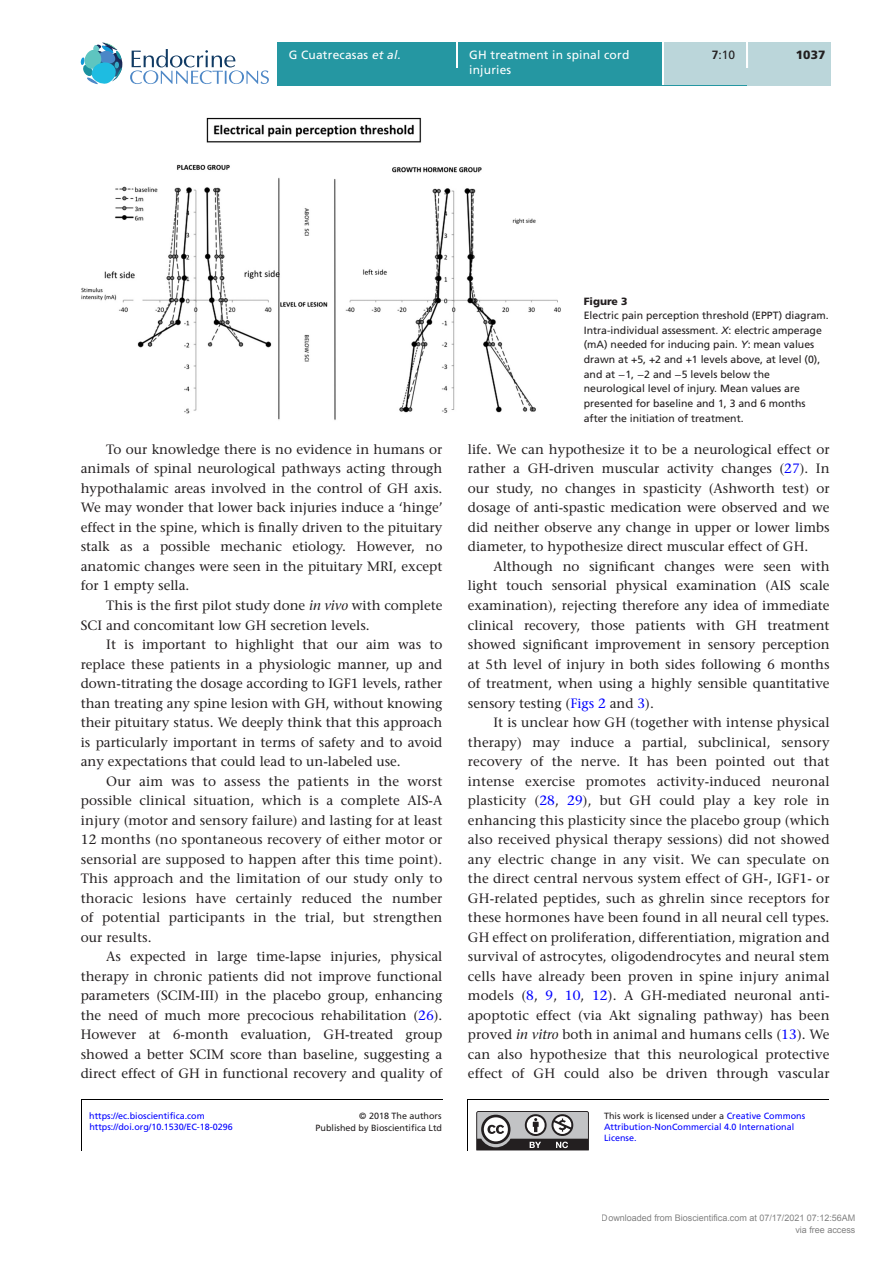
<style>
.page{position:relative;width:893px;height:1263px;background:#fff}
.page>*{position:absolute;margin:0;border:0;box-sizing:border-box;transform-origin:0 0}
.TXI{font:500 13.5px/19.5px "Stone Serif Std";color:#231f20;text-align:justify}
.t1{font:12px/14.7px "Frutiger LT Std";letter-spacing:.015em;color:#fff}
.t2{font:12px "Frutiger LT Std";color:#231f20}
.t3{font:900 12px "Frutiger LT Std";color:#231f20}
.FC{font:10.5px/14.7px "Frutiger LT Std";color:#231f20}
.FC-2{font:900 10.5px "Frutiger LT Std";color:#231f20}
.t4{font:9px/11.2px "Frutiger LT Std";color:#00f}
.t5{font:9px/12px "Arial";color:rgb(0 0 0/.5);text-align:right}
.t6{font:9px/11.9px "Frutiger LT Std";color:#231f20;text-align:right}
.s1{font-style:italic}
.s2{font-weight:700}
.s3{color:#00f}
.s4{font-family:"STIX General"}
.s5{color:#231f20}
</style>
<div class="page">
<svg style="left:130px;top:49px;width:139px;height:35px"></svg>
<svg style="left:81px;top:43px;width:41px;height:41px"></svg>
<div style="left:277px;top:51px;width:554px;height:34px;background:#2597a2"></div>
<div style="left:277px;top:43px;width:179px;height:8px;background:#2597a2"></div>
<hr style="left:456px;top:43px;width:2px;height:25px;background:#fff">
<div style="left:458px;top:43px;width:205px;height:42px;background:#2597a2"></div>
<hr style="left:663px;top:43px;width:1px;height:42px;background:#fff">
<div style="left:664px;top:43px;width:83px;height:42px;background:#bbd6da"></div>
<div style="left:747px;top:68px;width:84px;height:17px;background:#bbd6da"></div>
<div style="left:748px;top:43px;width:83px;height:25px;background:#bbd6da"></div>
<hr style="left:746px;top:43px;width:2px;height:25px;background:#fff">
<img style="left:81px;top:117px;width:480px;height:303px">
<hr style="left:468px;top:1099px;width:1px;height:52px;background:#000">
<hr style="left:468px;top:1099px;width:361px;height:1px;background:#000">
<hr style="left:81px;top:1099px;width:1px;height:52px;background:#000">
<hr style="left:81px;top:1099px;width:361px;height:1px;background:#000">
<svg style="left:476px;top:1111px;width:113px;height:39px"></svg>
<p class="t1" style="left:289px;top:48px;width:114px">G Cuatrecasas <span class="s1">et al.</span></p>
<p class="t1" style="left:469px;top:48px;width:162px">GH treatment in spinal cord injuries</p>
<p class="t2" style="left:712px;top:48px;width:25px"><span class="s2">7</span>:10</p>
<p class="t3" style="left:796px;top:48px;width:31px">1037</p>
<p class="TXI" style="left:81px;top:440px;width:363px;text-indent:26px">To our knowledge there is no evidence in humans or animals of spinal neurological pathways acting through hypothalamic areas involved in the control of GH axis.<br>We may wonder that lower back injuries induce a ‘hinge’ effect in the spine, which is finally driven to the pituitary stalk as a possible mechanic etiology. However, no anatomic changes were seen in the pituitary MRI, except for 1 empty sella.</p>
<p class="TXI" style="left:81px;top:596px;width:363px;text-indent:26px">This is the first pilot study done <span class="s1">in vivo</span> with complete<br>SCI and concomitant low GH secretion levels.</p>
<p class="TXI" style="left:81px;top:635px;width:363px;text-indent:26px">It is important to highlight that our aim was to replace these patients in a physiologic manner, up and down-titrating the dosage according to IGF1 levels, rather than treating any spine lesion with GH, without knowing their pituitary status. We deeply think that this approach is particularly important in terms of safety and to avoid any expectations that could lead to un-labeled use.</p>
<p class="TXI" style="left:81px;top:771px;width:363px;text-indent:26px">Our aim was to assess the patients in the worst possible clinical situation, which is a complete AIS-A injury (motor and sensory failure) and lasting for at least 12 months (no spontaneous recovery of either motor or sensorial are supposed to happen after this time point).<br>This approach and the limitation of our study only to thoracic lesions have certainly reduced the number of potential participants in the trial, but strengthen our results.</p>
<p class="TXI" style="left:81px;top:947px;width:363px;text-indent:26px">As expected in large time-lapse injuries, physical therapy in chronic patients did not improve functional parameters (SCIM-III) in the placebo group, enhancing the need of much more precocious rehabilitation (<span class="s3">26</span>).<br>However at 6-month evaluation, GH-treated group showed a better SCIM score than baseline, suggesting a direct effect of GH in functional recovery and quality of</p>
<p class="t4" style="left:89px;top:1110px;width:117px">https://ec.bioscientifica.com</p>
<p class="t6" style="left:315px;top:1110px;width:128px">© 2018 The authors<br>Published by Bioscientifica Ltd</p>
<p class="t4" style="left:89px;top:1121px;width:145px">https://doi.org/10.1530/EC-18-0296</p>
<p class="FC-2" style="left:584px;top:294px;width:45px">Figure 3</p>
<p class="FC" style="left:584px;top:308px;width:247px">Electric pain perception threshold (EPPT) diagram.<br>Intra-individual assessment. <span class="s1">X</span>: electric amperage (mA) needed for inducing pain. <span class="s1">Y</span>: mean values drawn at +5, +2 and +1 levels above, at level (0), and at <span class="s4">−</span>1, <span class="s4">−</span>2 and <span class="s4">−</span>5 levels below the neurological level of injury. Mean values are presented for baseline and 1, 3 and 6 months after the initiation of treatment.</p>
<p class="TXI" style="left:468px;top:440px;width:363px">life. We can hypothesize it to be a neurological effect or rather a GH-driven muscular activity changes (<span class="s3">27</span>). In our study, no changes in spasticity (Ashworth test) or dosage of anti-spastic medication were observed and we did neither observe any change in upper or lower limbs diameter, to hypothesize direct muscular effect of GH.</p>
<p class="TXI" style="left:468px;top:557px;width:363px;text-indent:26px">Although no significant changes were seen with light touch sensorial physical examination (AIS scale examination), rejecting therefore any idea of immediate clinical recovery, those patients with GH treatment showed significant improvement in sensory perception at 5th level of injury in both sides following 6 months of treatment, when using a highly sensible quantitative sensory testing (<span class="s3">Figs 2</span> and <span class="s3">3</span>).</p>
<p class="TXI" style="left:468px;top:713px;width:363px;text-indent:26px">It is unclear how GH (together with intense physical therapy) may induce a partial, subclinical, sensory recovery of the nerve. It has been pointed out that intense exercise promotes activity-induced neuronal plasticity (<span class="s3">28</span>, <span class="s3">29</span>), but GH could play a key role in enhancing this plasticity since the placebo group (which also received physical therapy sessions) did not showed any electric change in any visit. We can speculate on the direct central nervous system effect of GH-, IGF1- or GH-related peptides, such as ghrelin since receptors for these hormones have been found in all neural cell types.<br>GH effect on proliferation, differentiation, migration and survival of astrocytes, oligodendrocytes and neural stem cells have already been proven in spine injury animal models (<span class="s3">8</span>, <span class="s3">9</span>, <span class="s3">10</span>, <span class="s3">12</span>). A GH-mediated neuronal anti&shy;apoptotic effect (via Akt signaling pathway) has been proved <span class="s1">in vitro</span> both in animal and humans cells (<span class="s3">13</span>). We can also hypothesize that this neurological protective effect of GH could also be driven through vascular</p>
<p class="t4" style="left:604px;top:1110px;width:203px"><span class="s5">This work is licensed under a</span> Creative Commons<br>Attribution-NonCommercial 4.0 International<br>License.</p>
<p class="t5" style="left:602px;top:1212px;width:255px">Downloaded from Bioscientifica.com at 07/17/2021 07:12:56AM via free access</p>
</div>
